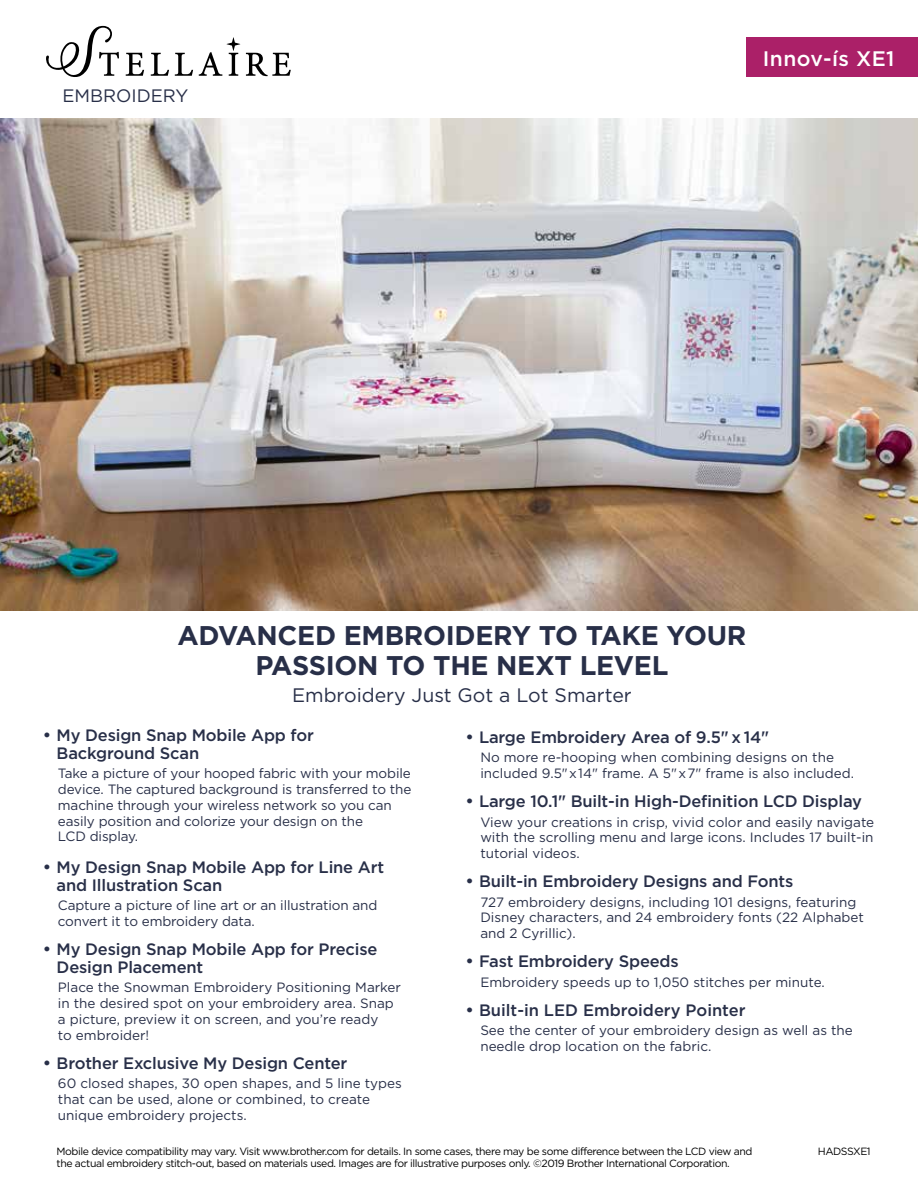
<style>
.page{position:relative;width:918px;height:1188px;background:#fff}
.page>*{position:absolute;margin:0;border:0;box-sizing:border-box;transform-origin:0 0}
.t1{font:700 27px/30px "Gotham";letter-spacing:-.01em;color:#282f48;text-align:center}
.t2{font:500 21px "Gotham";letter-spacing:.02em;color:#fff}
.t3{font:19.5px "Gotham";color:#282f48}
.t4{font:18px "Gotham";color:#282f48}
.t5{font:500 16.5px/18px "Gotham";letter-spacing:-.01em;color:#282f48}
.t6{font:13.5px/15.8px "Gotham";color:#282f48}
.t7{font:10.5px/12px "Gotham";letter-spacing:-.04em;color:#000}
.s1{font-size:17.25px}
</style>
<div class="page">
<div style="left:746px;top:38px;width:172px;height:39px;background:#ab2068"></div>
<svg style="left:126px;top:53px;width:18px;height:23px"></svg>
<svg style="left:246px;top:53px;width:45px;height:23px"></svg>
<svg style="left:151px;top:53px;width:18px;height:23px"></svg>
<svg style="left:175px;top:53px;width:18px;height:23px"></svg>
<svg style="left:199px;top:37px;width:41px;height:39px"></svg>
<svg style="left:46px;top:26px;width:73px;height:51px"></svg>
<img style="left:0;top:119px;width:918px;height:491px">
<h3 class="t4" style="left:62px;top:86px;width:127px">EMBROIDERY</h3>
<h2 class="t2" style="left:763px;top:47px;width:133px">Innov-ís XE1</h2>
<h1 class="t1" style="left:177px;top:619px;width:570px">ADVANCED EMBROIDERY TO TAKE YOUR<br>PASSION TO THE NEXT LEVEL</h1>
<h3 class="t3" style="left:292px;top:684px;width:341px">Embroidery Just Got a Lot Smarter</h3>
<p class="t5" style="left:57px;top:726px;width:259px;text-indent:-14px"><span class="s1">•</span> My Design Snap Mobile App for<br>Background Scan</p>
<p class="t6" style="left:58px;top:766px;width:355px">Take a picture of your hooped fabric with your mobile device. The captured background is transferred to the machine through your wireless network so you can easily position and colorize your design on the<br>LCD display.</p>
<p class="t5" style="left:57px;top:858px;width:329px;text-indent:-14px"><span class="s1">•</span> My Design Snap Mobile App for Line Art and Illustration Scan</p>
<p class="t6" style="left:58px;top:897px;width:321px">Capture a picture of line art or an illustration and convert it to embroidery data.</p>
<p class="t5" style="left:57px;top:940px;width:322px;text-indent:-14px"><span class="s1">•</span> My Design Snap Mobile App for Precise<br>Design Placement</p>
<p class="t6" style="left:58px;top:980px;width:345px">Place the Snowman Embroidery Positioning Marker in the desired spot on your embroidery area. Snap a picture, preview it on screen, and you’re ready<br>to embroider!</p>
<p class="t5" style="left:43px;top:1054px;width:306px"><span class="s1">•</span> Brother Exclusive My Design Center</p>
<p class="t6" style="left:58px;top:1075px;width:345px">60 closed shapes, 30 open shapes, and 5 line types that can be used, alone or combined, to create unique embroidery projects.</p>
<p class="t5" style="left:465px;top:728px;width:305px"><span class="s1">•</span> Large Embroidery Area of 9.5" x 14"</p>
<p class="t6" style="left:480px;top:749px;width:375px">No more re-hooping when combining designs on the included 9.5" x 14" frame. A 5" x 7" frame is also included.</p>
<p class="t5" style="left:465px;top:792px;width:398px"><span class="s1">•</span> Large 10.1" Built-in High-Definition LCD Display</p>
<p class="t6" style="left:480px;top:814px;width:395px;text-align:justify">View your creations in crisp, vivid color and easily navigate with the scrolling menu and large icons. Includes 17 built-in tutorial videos.</p>
<p class="t5" style="left:465px;top:872px;width:330px"><span class="s1">•</span> Built-in Embroidery Designs and Fonts</p>
<p class="t6" style="left:480px;top:894px;width:385px">727 embroidery designs, including 101 designs, featuring<br>Disney characters, and 24 embroidery fonts (22 Alphabet and 2 Cyrillic).</p>
<p class="t5" style="left:465px;top:952px;width:215px"><span class="s1">•</span> Fast Embroidery Speeds</p>
<p class="t6" style="left:480px;top:974px;width:346px">Embroidery speeds up to 1,050 stitches per minute.</p>
<p class="t5" style="left:465px;top:1001px;width:282px"><span class="s1">•</span> Built-in LED Embroidery Pointer</p>
<p class="t6" style="left:480px;top:1022px;width:374px">See the center of your embroidery design as well as the needle drop location on the fabric.</p>
<p class="t7" style="left:57px;top:1145px;width:697px">Mobile device compatibility may vary. Visit www.brother.com for details. In some cases, there may be some difference between the LCD view and the actual embroidery stitch-out, based on materials used. Images are for illustrative purposes only. ©2019 Brother International Corporation.</p>
<p class="t7" style="left:818px;top:1145px;width:54px">HADSSXE1</p>
</div>
